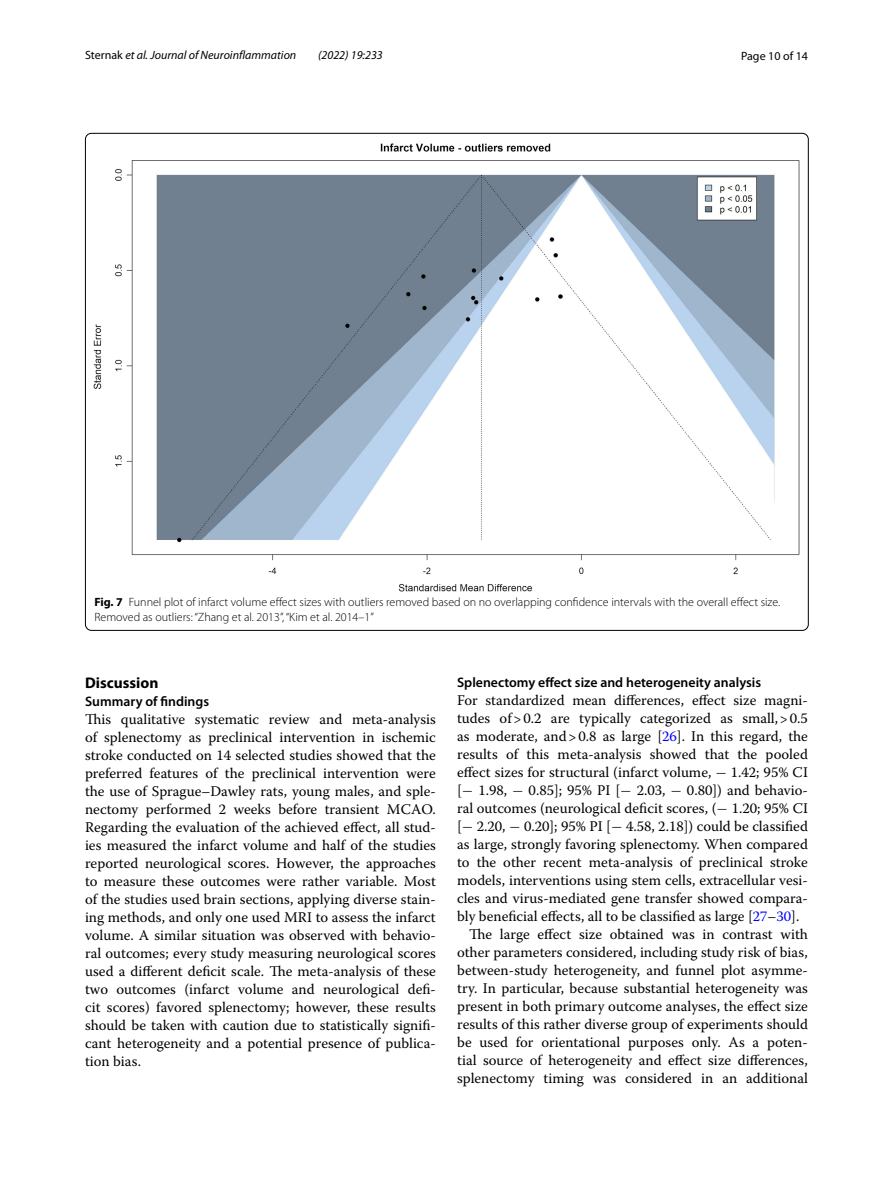
<style>
.page{position:relative;width:893px;height:1187px;background:#fff}
.page>*{position:absolute;margin:0;border:0;box-sizing:border-box;transform-origin:0 0}
.t1{font:700 15.45px "Myriad Pro";color:#000}
.t2{font:14.7px/18px "Warnock Pro";color:#000;text-align:justify}
.t3{font:600 13.8px "Myriad Pro";color:#000}
.t4{font:300 12px/15px "Myriad Pro";color:#000}
.t5{font:italic 12px "Myriad Pro";color:#000}
.t6{font:12px "Myriad Pro";color:#000}
.s1{font-style:normal}
.s2{font-weight:700}
.s3{color:#00f}
.s4{font-family:"MTSY"}
</style>
<div class="page">
<img style="left:94px;top:143px;width:706px;height:448px">
<p class="t5" style="left:85px;top:48px;width:213px"><span class="s1">Sternak</span> et al. Journal of Neuroinflammation</p>
<p class="t5" style="left:318px;top:48px;width:66px">(2022) 19:233</p>
<p class="t6" style="left:741px;top:48px;width:68px">Page 10 of 14</p>
<p class="t4" style="left:94px;top:595px;width:687px"><span class="s2">Fig. 7</span> Funnel plot of infarct volume effect sizes with outliers removed based on no overlapping confidence intervals with the overall effect size.<br>Removed as outliers: “Zhang et al. 2013”, “Kim et al. 2014–1”</p>
<p class="t1" style="left:85px;top:672px;width:75px">Discussion</p>
<p class="t3" style="left:85px;top:692px;width:126px">Summary of findings</p>
<p class="t2" style="left:85px;top:709px;width:352px">This qualitative systematic review and meta-analysis of splenectomy as preclinical intervention in ischemic stroke conducted on 14 selected studies showed that the preferred features of the preclinical intervention were the use of Sprague–Dawley rats, young males, and sple&shy;nectomy performed 2 weeks before transient MCAO.<br>Regarding the evaluation of the achieved effect, all stud&shy;ies measured the infarct volume and half of the studies reported neurological scores. However, the approaches to measure these outcomes were rather variable. Most of the studies used brain sections, applying diverse stain&shy;ing methods, and only one used MRI to assess the infarct volume. A similar situation was observed with behavio&shy;ral outcomes; every study measuring neurological scores used a different deficit scale. The meta-analysis of these two outcomes (infarct volume and neurological defi&shy;cit scores) favored splenectomy; however, these results should be taken with caution due to statistically signifi&shy;cant heterogeneity and a potential presence of publica&shy;tion bias.</p>
<p class="t3" style="left:457px;top:673px;width:305px">Splenectomy effect size and heterogeneity analysis</p>
<p class="t2" style="left:457px;top:690px;width:352px">For standardized mean differences, effect size magni-</p>
<p class="t2" style="left:457px;top:708px;width:352px">tudes of&gt;0.2 are typically categorized as small,&gt;0.5</p>
<p class="t2" style="left:457px;top:726px;width:352px">as moderate, and&gt;0.8 as large [<span class="s3">26</span>]. In this regard, the</p>
<p class="t2" style="left:457px;top:744px;width:352px">results of this meta-analysis showed that the pooled</p>
<p class="t2" style="left:457px;top:762px;width:352px">effect sizes for structural (infarct volume, <span class="s4">−</span> 1.42; 95% CI</p>
<p class="t2" style="left:457px;top:780px;width:352px">[<span class="s4">−</span> 1.98, <span class="s4">−</span> 0.85]; 95% PI [<span class="s4">−</span> 2.03, <span class="s4">−</span> 0.80]) and behavio-</p>
<p class="t2" style="left:457px;top:798px;width:352px">ral outcomes (neurological deficit scores, (<span class="s4">−</span> 1.20; 95% CI</p>
<p class="t2" style="left:457px;top:816px;width:352px">[<span class="s4">−</span> 2.20, <span class="s4">−</span> 0.20]; 95% PI [<span class="s4">−</span> 4.58, 2.18]) could be classified</p>
<p class="t2" style="left:457px;top:834px;width:352px">as large, strongly favoring splenectomy. When compared</p>
<p class="t2" style="left:457px;top:852px;width:352px">to the other recent meta-analysis of preclinical stroke</p>
<p class="t2" style="left:457px;top:870px;width:352px">models, interventions using stem cells, extracellular vesi-</p>
<p class="t2" style="left:457px;top:888px;width:352px">cles and virus-mediated gene transfer showed compara-</p>
<p class="t2" style="left:457px;top:906px;width:344px">bly beneficial effects, all to be classified as large [<span class="s3">27</span>–<span class="s3">30</span>].</p>
<p class="t2" style="left:469px;top:924px;width:340px">The large effect size obtained was in contrast with</p>
<p class="t2" style="left:457px;top:942px;width:352px">other parameters considered, including study risk of bias,</p>
<p class="t2" style="left:457px;top:960px;width:352px">between-study heterogeneity, and funnel plot asymme-</p>
<p class="t2" style="left:457px;top:978px;width:352px">try. In particular, because substantial heterogeneity was</p>
<p class="t2" style="left:457px;top:996px;width:352px">present in both primary outcome analyses, the effect size</p>
<p class="t2" style="left:457px;top:1014px;width:352px">results of this rather diverse group of experiments should</p>
<p class="t2" style="left:457px;top:1032px;width:352px">be used for orientational purposes only. As a poten-</p>
<p class="t2" style="left:457px;top:1050px;width:352px">tial source of heterogeneity and effect size differences,</p>
<p class="t2" style="left:457px;top:1068px;width:352px">splenectomy timing was considered in an additional</p>
</div>
